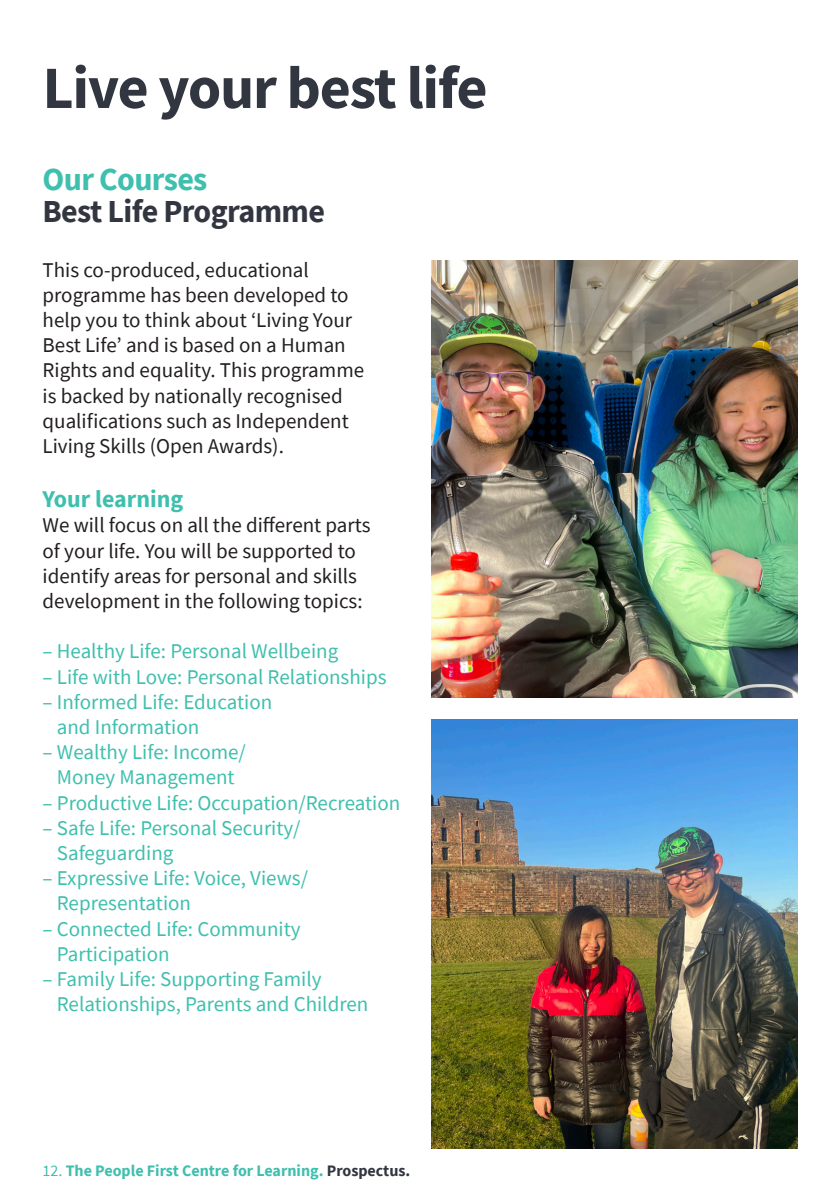
<style>
.page{position:relative;width:840px;height:1191px;background:#fff}
.page>*{position:absolute;margin:0;border:0;box-sizing:border-box;transform-origin:0 0}
.Page_subheading{font:700 60px "Source Sans Pro";letter-spacing:-.02em;color:#323640}
.Heading_16pt{font:700 32px "Source Sans Pro";letter-spacing:-.02em;color:#323640}
.Heading_16pt-2{font:700 32px "Source Sans Pro";letter-spacing:-.02em;color:#3fbfae}
.Crosshead{font:700 24px "Source Sans Pro";color:#3fbfae}
.Bodycopy_10_5pt{font:21px/25.2px "Source Sans Pro";color:#231f20}
.Bodycopy_10_5pt-2{font:21px/25.2px "Source Sans Pro";color:#3fbfae}
.t1{font:700 16px "Source Sans Pro";color:#3fbfae}
.s1{font-weight:400}
.s2{color:#323640}
</style>
<div class="page">
<img style="left:431px;top:260px;width:366px;height:437px">
<img style="left:431px;top:719px;width:366px;height:429px">
<p class="Page_subheading" style="left:43px;top:47px;width:446px">Live your best life</p>
<p class="Heading_16pt-2" style="left:43px;top:158px;width:166px">Our Courses</p>
<p class="Heading_16pt" style="left:43px;top:190px;width:284px">Best Life Programme</p>
<p class="Bodycopy_10_5pt" style="left:43px;top:257px;width:323px">This co-produced, educational programme has been developed to help you to think about ‘Living Your Best Life’ and is based on a Human Rights and equality. This programme is backed by nationally recognised qualifications such as Independent Living Skills (Open Awards).</p>
<p class="Crosshead" style="left:43px;top:483px;width:142px">Your learning</p>
<p class="Bodycopy_10_5pt" style="left:43px;top:512px;width:329px">We will focus on all the different parts of your life. You will be supported to identify areas for personal and skills development in the following topics:</p>
<p class="Bodycopy_10_5pt-2" style="left:43px;top:638px;width:297px">– Healthy Life: Personal Wellbeing</p>
<p class="Bodycopy_10_5pt-2" style="left:43px;top:664px;width:345px">– Life with Love: Personal Relationships</p>
<p class="Bodycopy_10_5pt-2" style="left:57px;top:689px;width:217px;text-indent:-14px">– Informed Life: Education and Information</p>
<p class="Bodycopy_10_5pt-2" style="left:43px;top:739px;width:205px;text-align:center">– Wealthy Life: Income/<br>Money Management</p>
<p class="Bodycopy_10_5pt-2" style="left:43px;top:790px;width:359px">– Productive Life: Occupation/Recreation</p>
<p class="Bodycopy_10_5pt-2" style="left:57px;top:815px;width:245px;text-indent:-14px">– Safe Life: Personal Security/<br>Safeguarding</p>
<p class="Bodycopy_10_5pt-2" style="left:57px;top:865px;width:252px;text-indent:-14px">– Expressive Life: Voice, Views/<br>Representation</p>
<p class="Bodycopy_10_5pt-2" style="left:57px;top:916px;width:245px;text-indent:-14px">– Connected Life: Community<br>Participation</p>
<p class="Bodycopy_10_5pt-2" style="left:57px;top:966px;width:313px;text-indent:-14px">– Family Life: Supporting Family<br>Relationships, Parents and Children</p>
<p class="t1" style="left:43px;top:1159px;width:369px"><span class="s1">12.</span> The People First Centre for Learning. <span class="s2">Prospectus.</span></p>
</div>
